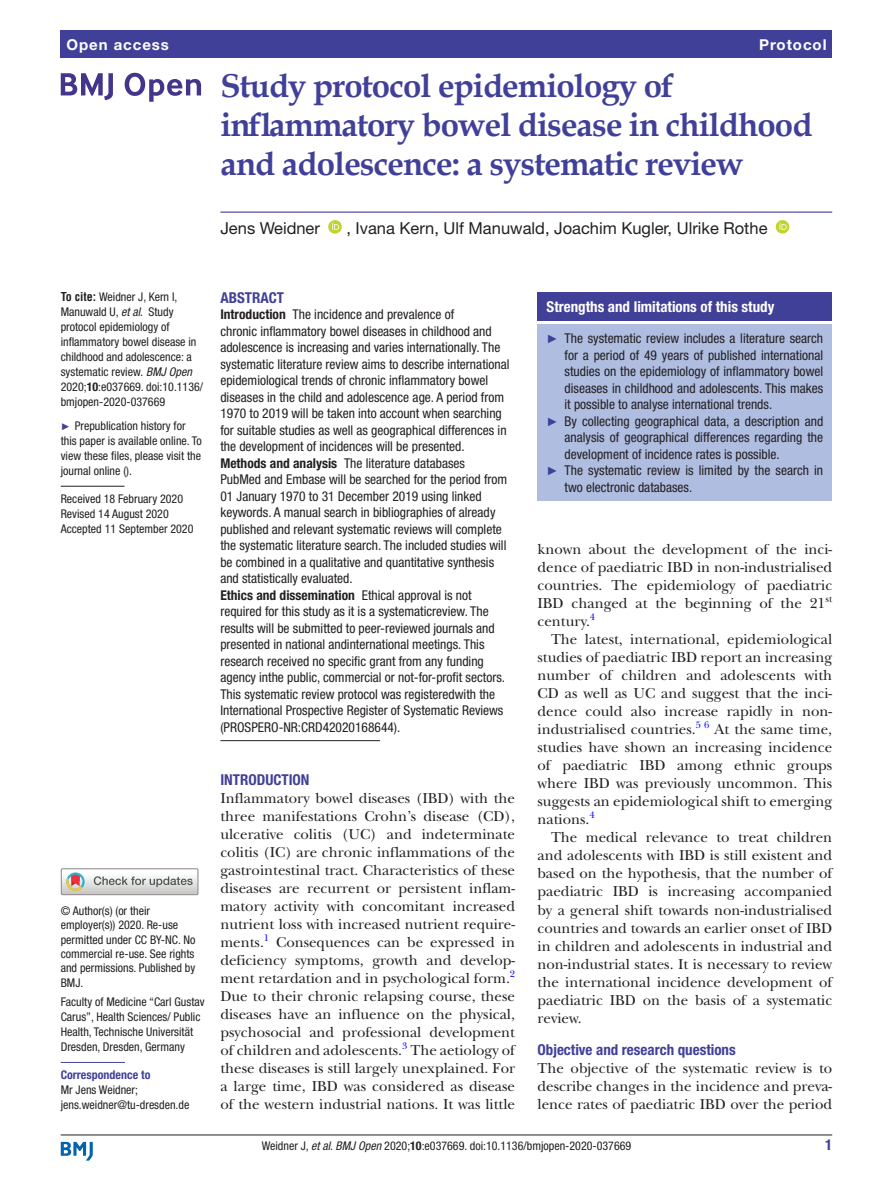
<style>
.page{position:relative;width:893px;height:1191px;background:#fff}
.page>*{position:absolute;margin:0;border:0;box-sizing:border-box;transform-origin:0 0}
.t1{font:700 33px/39px "Book Antiqua";letter-spacing:-.025em;color:#414099}
.t2{font:16.5px "Helvetica Neue LT Std";color:#231f20}
.t3{font:15px/18px "New Baskerville";color:#231f20;text-align:justify}
.t4{font:700 condensed 15px "Helvetica Neue LT Std";color:#414099}
.t5{font:700 condensed 15px "Helvetica Neue LT Std";color:#fff}
.t6{font:700 15px "Helvetica Neue LT Std";letter-spacing:.065em;color:#fff}
.t7{font:condensed 13.5px/16.5px "Helvetica Neue LT Std";color:#231f20}
.t8{font:condensed 12px/15px "Helvetica Neue LT Std";color:#231f20}
.t9{font:700 condensed 12px "Helvetica Neue LT Std";color:#414099}
.t10{font:9.9px "New Baskerville";color:#00f}
.s1{font-family:"Helvetica LT Std";font-weight:700}
.s2{font-style:italic}
.s3{font-weight:700}
.s4{font-family:"Arial";font-stretch:normal;font-size:9.75px;color:#414099}
.s5{font-family:"Arial";font-stretch:normal;font-size:12px;color:#414099}
</style>
<div class="page">
<hr style="left:61px;top:1134px;width:771px;height:1px;background:#231f20">
<svg style="left:61px;top:1141px;width:32px;height:19px"></svg>
<div style="left:61px;top:31px;width:771px;height:27px;background:#414099"></div>
<hr style="left:220px;top:211px;width:612px;height:2px;background:#414099">
<svg style="left:328px;top:220px;width:14px;height:14px"></svg>
<svg style="left:776px;top:220px;width:13px;height:14px"></svg>
<hr style="left:61px;top:486px;width:64px;height:1px;background:#231f20">
<hr style="left:61px;top:1062px;width:64px;height:1px;background:#414099">
<svg style="left:61px;top:73px;width:52px;height:27px"></svg>
<svg style="left:125px;top:73px;width:76px;height:29px"></svg>
<div style="left:61px;top:868px;width:138px;height:27px;border:1px solid #969090"></div>
<svg style="left:61px;top:868px;width:137px;height:26px"></svg>
<hr style="left:220px;top:740px;width:160px;height:1px;background:#231f20">
<div style="left:538px;top:292px;width:294px;height:29px;background:#414099"></div>
<div style="left:538px;top:325px;width:294px;height:176px;background:#afbde1"></div>
<p class="t6" style="left:66px;top:35px;width:104px">Open access</p>
<p class="t6" style="left:759px;top:35px;width:69px">Protocol</p>
<h1 class="t1" style="left:220px;top:66px;width:594px">Study protocol epidemiology of inflammatory bowel disease in childhood and adolescence: a systematic review</h1>
<p class="t2" style="left:220px;top:218px;width:101px">Jens Weidner</p>
<p class="t2" style="left:346px;top:218px;width:423px">, Ivana Kern, Ulf Manuwald, Joachim Kugler, Ulrike Rothe</p>
<p class="t8" style="left:61px;top:289px;width:144px"><span class="s1">To cite:</span> Weidner J, Kern I,<br>Manuwald U, <span class="s2">et al</span>. Study protocol epidemiology of inflammatory bowel disease in childhood and adolescence: a systematic review. <span class="s2">BMJ Open<br></span>2020;<span class="s3">10</span>:e037669. doi:10.1136/ bmjopen-2020-037669</p>
<p class="t8" style="left:61px;top:418px;width:143px"><span class="s4">►</span> Prepublication history for this paper is available online. To view these files, please visit the journal online ().</p>
<p class="t8" style="left:61px;top:491px;width:134px">Received 18 February 2020<br>Revised 14 August 2020<br>Accepted 11 September 2020</p>
<p class="t8" style="left:61px;top:903px;width:136px;line-height:14.4px">© Author(s) (or their employer(s)) 2020. Re-use permitted under CC BY-NC. No commercial re-use. See rights and permissions. Published by<br>BMJ.</p>
<p class="t8" style="left:61px;top:994px;width:145px">Faculty of Medicine “Carl Gustav<br>Carus”, Health Sciences/ Public<br>Health, Technische Universität<br>Dresden, Dresden, Germany</p>
<p class="t9" style="left:61px;top:1067px;width:91px">Correspondence to</p>
<p class="t8" style="left:61px;top:1082px;width:130px">Mr Jens Weidner; jens.weidner@tu-dresden.de</p>
<p class="t4" style="left:220px;top:288px;width:65px">ABSTRACT</p>
<p class="t7" style="left:220px;top:306px;width:291px"><span class="s3">Introduction</span> The incidence and prevalence of<br>chronic inflammatory bowel diseases in childhood and adolescence is increasing and varies internationally. The systematic literature review aims to describe international epidemiological trends of chronic inflammatory bowel diseases in the child and adolescence age. A period from 1970 to 2019 will be taken into account when searching for suitable studies as well as geographical differences in the development of incidences will be presented.<br><span class="s3">Methods and analysis</span> The literature databases<br>PubMed and Embase will be searched for the period from 01 January 1970 to 31 December 2019 using linked keywords. A manual search in bibliographies of already published and relevant systematic reviews will complete the systematic literature search. The included studies will be combined in a qualitative and quantitative synthesis and statistically evaluated.<br><span class="s3">Ethics and dissemination</span> Ethical approval is not required for this study as it is a systematicreview. The results will be submitted to peer-reviewed journals and presented in national andinternational meetings. This research received no specific grant from any funding agency inthe public, commercial or not-for-profit sectors.<br>This systematic review protocol was registeredwith the International Prospective Register of Systematic Reviews (PROSPERO-NR:CRD42020168644).</p>
<p class="t4" style="left:220px;top:771px;width:91px">INTRODUCTION</p>
<p class="t3" style="left:220px;top:789px;width:296px">Inflammatory bowel diseases (IBD) with the three manifestations Crohn’s disease (CD), ulcerative colitis (UC) and indeterminate colitis (IC) are chronic inflammations of the gastrointestinal tract. Characteristics of these diseases are recurrent or persistent inflam&shy;matory activity with concomitant increased nutrient loss with increased nutrient require&shy;ments.</p>
<p class="t10" style="left:264px;top:931px;width:7px">1</p>
<p class="t3" style="left:220px;top:933px;width:296px;text-indent:56px">Consequences can be expressed in deficiency symptoms, growth and develop&shy;ment retardation and in psychological form.</p>
<p class="t10" style="left:510px;top:967px;width:7px">2</p>
<p class="t3" style="left:220px;top:987px;width:296px">Due to their chronic relapsing course, these diseases have an influence on the physical, psychosocial and professional development of children and adolescents.</p>
<p class="t10" style="left:402px;top:1039px;width:7px">3</p>
<p class="t3" style="left:220px;top:1041px;width:296px;text-indent:190px">The aetiology of these diseases is still largely unexplained. For a large time, IBD was considered as disease of the western industrial nations. It was little</p>
<p class="t5" style="left:547px;top:297px;width:229px">Strengths and limitations of this study</p>
<p class="t7" style="left:547px;top:330px;width:278px"><span class="s5">►</span> The systematic review includes a literature search</p>
<p class="t7" style="left:565px;top:347px;width:260px">for a period of 49 years of published international</p>
<p class="t7" style="left:565px;top:363px;width:260px">studies on the epidemiology of inflammatory bowel</p>
<p class="t7" style="left:565px;top:380px;width:260px">diseases in childhood and adolescents. This makes</p>
<p class="t7" style="left:565px;top:396px;width:209px">it possible to analyse international trends.</p>
<p class="t7" style="left:547px;top:413px;width:278px"><span class="s5">►</span> By collecting geographical data, a description and</p>
<p class="t7" style="left:565px;top:429px;width:260px">analysis of geographical differences regarding the</p>
<p class="t7" style="left:565px;top:446px;width:217px">development of incidence rates is possible.</p>
<p class="t7" style="left:547px;top:462px;width:278px"><span class="s5">►</span> The systematic review is limited by the search in</p>
<p class="t7" style="left:565px;top:479px;width:129px">two electronic databases.</p>
<p class="t3" style="left:538px;top:540px;width:296px">known about the development of the inci&shy;dence of paediatric IBD in non-industrialised countries. The epidemiology of paediatric IBD changed at the beginning of the 21<sup>st </sup>century.</p>
<p class="t10" style="left:590px;top:610px;width:7px">4</p>
<p class="t3" style="left:538px;top:630px;width:296px;text-indent:14px">The latest, international, epidemiological studies of paediatric IBD report an increasing number of children and adolescents with CD as well as UC and suggest that the inci&shy;dence could also increase rapidly in non&shy;industrialised countries.</p>
<p class="t10" style="left:696px;top:718px;width:15px">5 6</p>
<p class="t3" style="left:538px;top:720px;width:296px;text-indent:177px">At the same time, studies have shown an increasing incidence of paediatric IBD among ethnic groups where IBD was previously uncommon. This suggests an epidemiological shift to emerging nations.</p>
<p class="t10" style="left:589px;top:808px;width:7px">4</p>
<p class="t3" style="left:538px;top:828px;width:296px;text-indent:14px">The medical relevance to treat children and adolescents with IBD is still existent and based on the hypothesis, that the number of paediatric IBD is increasing accompanied by a general shift towards non-industrialised countries and towards an earlier onset of IBD in children and adolescents in industrial and non-industrial states. It is necessary to review the international incidence development of paediatric IBD on the basis of a systematic review.</p>
<p class="t4" style="left:538px;top:1041px;width:200px">Objective and research questions</p>
<p class="t3" style="left:538px;top:1059px;width:296px">The objective of the systematic review is to describe changes in the incidence and preva&shy;lence rates of paediatric IBD over the period</p>
<p class="t8" style="left:262px;top:1137px;width:371px">Weidner J, <span class="s2">et al</span>. <span class="s2">BMJ Open</span> 2020;<span class="s3">10</span>:e037669. doi:10.1136/bmjopen-2020-037669</p>
<p class="t4" style="left:825px;top:1135px;width:9px">1</p>
</div>
